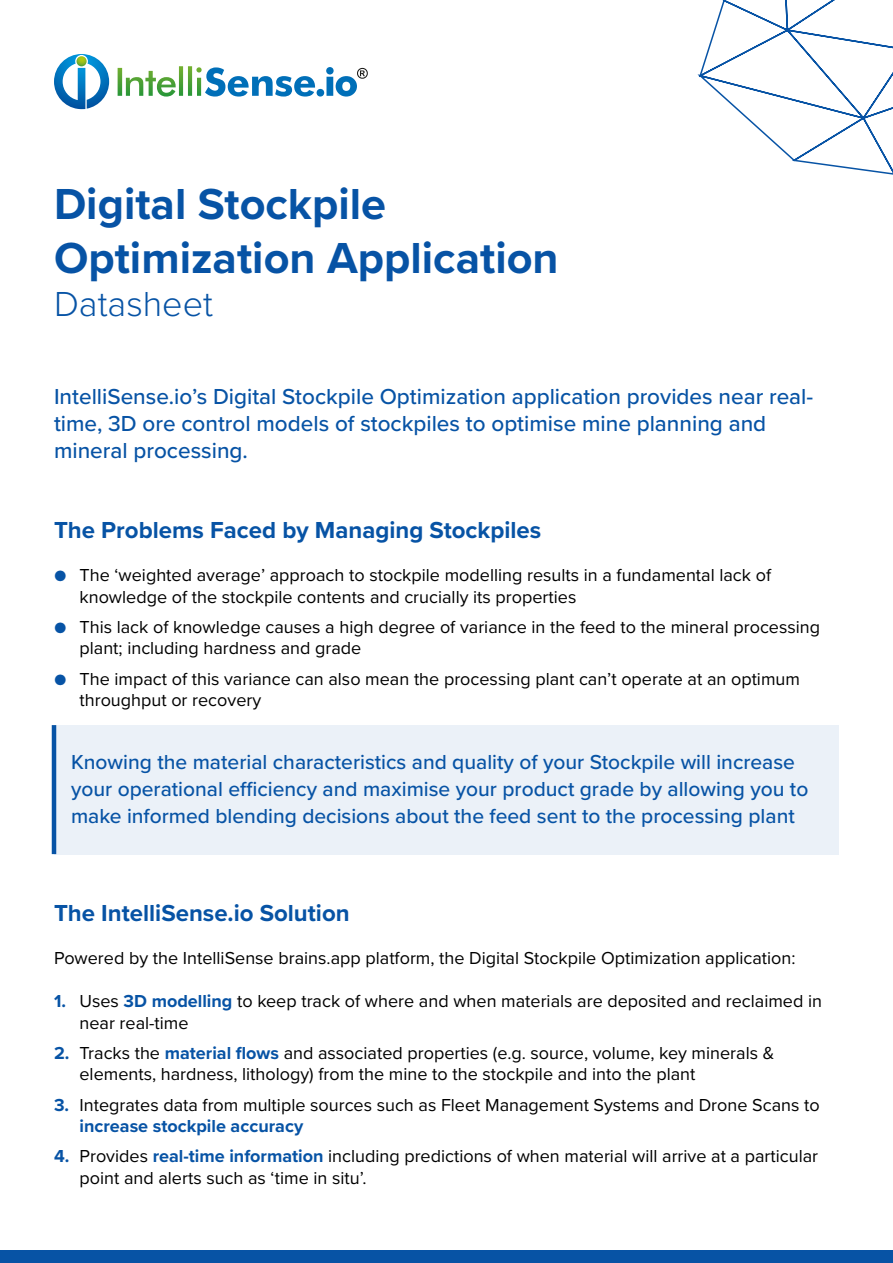
<style>
.page{position:relative;width:893px;height:1263px;background:#fff}
.page>*{position:absolute;margin:0;border:0;box-sizing:border-box;transform-origin:0 0}
.t1{font:700 45px/54px "Proxima Nova";color:#0753a5}
.t2{font:300 36px "Proxima Nova";color:#0753a5}
.t3{font:700 24px "Proxima Nova";color:#0753a5}
.t4{font:500 22.5px/27px "Proxima Nova";color:#0753a5}
.t5{font:500 21px/27px "Proxima Nova";color:#0753a5}
.t6{font:18px/21.6px "Proxima Nova";color:#000}
.s1{color:#0753a5}
.s2{font-weight:700;color:#0753a5}
</style>
<div class="page">
<div style="left:0;top:1250px;width:893px;height:13px;background:#0753a5"></div>
<div style="left:54px;top:725px;width:785px;height:129px;background:#ebf1f8"></div>
<hr style="left:52px;top:725px;width:4px;height:129px;background:#0753a5">
<svg style="left:54px;top:54px;width:55px;height:55px"></svg>
<svg style="left:118px;top:66px;width:250px;height:31px"></svg>
<svg style="left:697px;top:0;width:196px;height:175px"></svg>
<h1 class="t1" style="left:54px;top:176px;width:506px">Digital Stockpile<br>Optimization Application</h1>
<h2 class="t2" style="left:54px;top:277px;width:161px">Datasheet</h2>
<p class="t4" style="left:54px;top:382px;width:761px">IntelliSense.io’s Digital Stockpile Optimization application provides near real&shy;time, 3D ore control models of stockpiles to optimise mine planning and mineral processing.</p>
<h3 class="t3" style="left:54px;top:512px;width:489px">The Problems Faced by Managing Stockpiles</h3>
<p class="t6" style="left:80px;top:564px;width:693px;text-indent:-26px"><span class="s1">●</span> The ‘weighted average’ approach to stockpile modelling results in a fundamental lack of knowledge of the stockpile contents and crucially its properties</p>
<p class="t6" style="left:80px;top:615px;width:742px;text-indent:-26px"><span class="s1">●</span> This lack of knowledge causes a high degree of variance in the feed to the mineral processing plant; including hardness and grade</p>
<p class="t6" style="left:80px;top:667px;width:722px;text-indent:-26px"><span class="s1">●</span> The impact of this variance can also mean the processing plant can’t operate at an optimum throughput or recovery</p>
<p class="t5" style="left:71px;top:747px;width:739px">Knowing the material characteristics and quality of your Stockpile will increase your operational efficiency and maximise your product grade by allowing you to make informed blending decisions about the feed sent to the processing plant</p>
<h3 class="t3" style="left:54px;top:895px;width:297px">The IntelliSense.io Solution</h3>
<p class="t6" style="left:54px;top:947px;width:743px">Powered by the IntelliSense brains.app platform, the Digital Stockpile Optimization application:</p>
<p class="t6" style="left:80px;top:989px;width:744px;text-indent:-26px"><span class="s2">1.</span> Uses <span class="s2">3D modelling</span> to keep track of where and when materials are deposited and reclaimed in near real-time</p>
<p class="t6" style="left:80px;top:1041px;width:696px;text-indent:-26px"><span class="s2">2.</span> Tracks the <span class="s2">material flows</span> and associated properties (e.g. source, volume, key minerals &amp; elements, hardness, lithology) from the mine to the stockpile and into the plant</p>
<p class="t6" style="left:80px;top:1093px;width:742px;text-indent:-26px"><span class="s2">3.</span> Integrates data from multiple sources such as Fleet Management Systems and Drone Scans to <span class="s2">increase stockpile accuracy</span></p>
<p class="t6" style="left:80px;top:1144px;width:740px;text-indent:-26px"><span class="s2">4.</span> Provides <span class="s2">real-time information</span> including predictions of when material will arrive at a particular point and alerts such as ‘time in situ’.</p>
</div>
